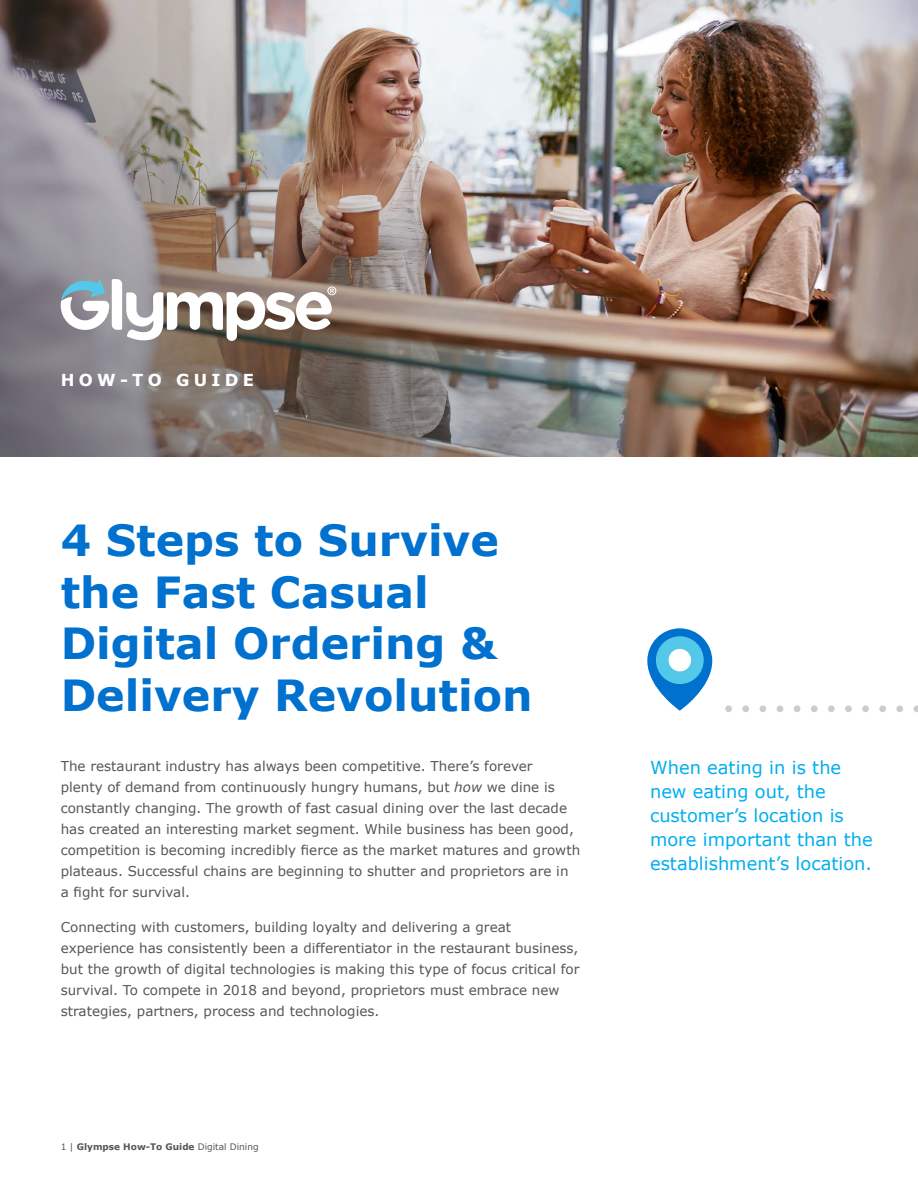
<style>
.page{position:relative;width:918px;height:1188px;background:#fff}
.page>*{position:absolute;margin:0;border:0;box-sizing:border-box;transform-origin:0 0}
.t1{font:700 42.9px/51.4px "Verdana";color:#0071ce}
.t2{font:17.85px/23.9px "Verdana";color:#00aeef}
.t3{font:700 16.5px "Verdana";letter-spacing:.26em;color:#fff}
.t4{font:13.5px/21px "Verdana";color:#53565a}
.t5{font:700 9px "Verdana";color:#53565a}
.s1{font-style:italic}
.s2{font-weight:400}
</style>
<div class="page">
<img style="left:0;top:0;width:918px;height:457px">
<svg style="left:61px;top:279px;width:275px;height:62px"></svg>
<svg style="left:647px;top:628px;width:65px;height:83px"></svg>
<div style="left:656px;top:636px;width:48px;height:48px;background:#54c8e8;border-radius:50%"></div>
<div style="left:669px;top:649px;width:22px;height:22px;background:#fff;border-radius:50%"></div>
<div style="left:725px;top:705px;width:7px;height:7px;background:#ccc;border-radius:50%"></div>
<div style="left:862px;top:705px;width:7px;height:7px;background:#ccc;border-radius:50%"></div>
<div style="left:742px;top:705px;width:7px;height:7px;background:#ccc;border-radius:50%"></div>
<div style="left:879px;top:705px;width:7px;height:7px;background:#ccc;border-radius:50%"></div>
<div style="left:760px;top:705px;width:6px;height:7px;background:#ccc;border-radius:50%"></div>
<div style="left:896px;top:705px;width:7px;height:7px;background:#ccc;border-radius:50%"></div>
<div style="left:777px;top:705px;width:6px;height:7px;background:#ccc;border-radius:50%"></div>
<svg style="left:914px;top:705px;width:4px;height:7px"></svg>
<div style="left:794px;top:705px;width:6px;height:7px;background:#ccc;border-radius:50%"></div>
<div style="left:811px;top:705px;width:7px;height:7px;background:#ccc;border-radius:50%"></div>
<div style="left:828px;top:705px;width:7px;height:7px;background:#ccc;border-radius:50%"></div>
<div style="left:845px;top:705px;width:7px;height:7px;background:#ccc;border-radius:50%"></div>
<p class="t3" style="left:61px;top:369px;width:195px">HOW-TO GUIDE</p>
<h1 class="t1" style="left:61px;top:515px;width:474px">4 Steps to Survive the Fast Casual<br>Digital Ordering &amp;<br>Delivery Revolution</h1>
<p class="t4" style="left:61px;top:756px;width:521px">The restaurant industry has always been competitive. There’s forever<br>plenty of demand from continuously hungry humans, but <span class="s1">how</span> we dine is constantly changing. The growth of fast casual dining over the last decade has created an interesting market segment. While business has been good, competition is becoming incredibly fierce as the market matures and growth plateaus. Successful chains are beginning to shutter and proprietors are in<br>a fight for survival.</p>
<p class="t4" style="left:61px;top:916px;width:520px">Connecting with customers, building loyalty and delivering a great experience has consistently been a differentiator in the restaurant business, but the growth of digital technologies is making this type of focus critical for survival. To compete in 2018 and beyond, proprietors must embrace new strategies, partners, process and technologies.</p>
<p class="t5" style="left:61px;top:1140px;width:199px"><span class="s2">1 |</span> Glympse How-To Guide <span class="s2">Digital Dining</span></p>
<h2 class="t2" style="left:650px;top:756px;width:224px">When eating in is the new eating out, the customer’s location is more important than the establishment’s location.</h2>
</div>
